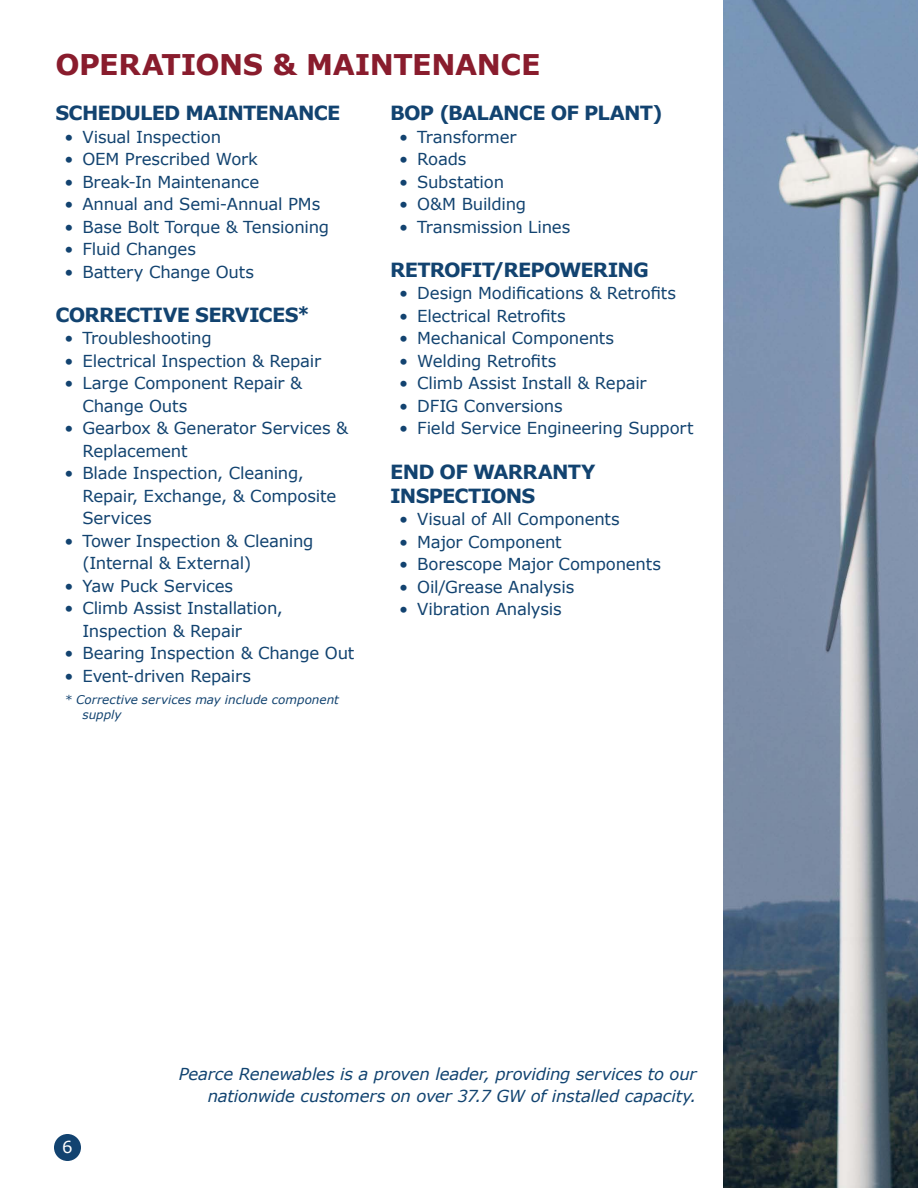
<style>
.page{position:relative;width:918px;height:1188px;background:#fff}
.page>*{position:absolute;margin:0;border:0;box-sizing:border-box;transform-origin:0 0}
.t1{font:700 28.5px "Verdana";letter-spacing:-.015em;color:#891c2d}
.t2{font:700 19.5px/24px "Verdana";letter-spacing:-.04em;color:#124370}
.t3{font:16.5px/22.5px "Verdana";letter-spacing:-.01em;color:#124370}
.t4{font:italic 16.5px/22.5px "Verdana";letter-spacing:-.015em;color:#124471;text-align:right}
.t5{font:16.5px "Verdana";color:#fff}
.t6{font:italic 12px/15px "Verdana";color:#124370}
.s1{font-size:18px}
</style>
<div class="page">
<div style="left:54px;top:1134px;width:27px;height:27px;background:#124370;border-radius:50%"></div>
<img style="left:724px;top:0;width:194px;height:1188px">
<h1 class="t1" style="left:55px;top:46px;width:487px">OPERATIONS &amp; MAINTENANCE</h1>
<p class="t2" style="left:55px;top:101px;width:287px">SCHEDULED MAINTENANCE</p>
<p class="t3" style="left:64px;top:126px;width:158px">• Visual Inspection</p>
<p class="t3" style="left:64px;top:148px;width:195px">• OEM Prescribed Work</p>
<p class="t3" style="left:64px;top:171px;width:196px">• Break-In Maintenance</p>
<p class="t3" style="left:64px;top:193px;width:257px">• Annual and Semi-Annual PMs</p>
<p class="t3" style="left:64px;top:216px;width:266px">• Base Bolt Torque &amp; Tensioning</p>
<p class="t3" style="left:64px;top:238px;width:133px">• Fluid Changes</p>
<p class="t3" style="left:64px;top:261px;width:191px">• Battery Change Outs</p>
<p class="t2" style="left:55px;top:303px;width:256px">CORRECTIVE SERVICES<span class="s1">*</span></p>
<p class="t3" style="left:64px;top:327px;width:149px">• Troubleshooting</p>
<p class="t3" style="left:64px;top:350px;width:258px">• Electrical Inspection &amp; Repair</p>
<p class="t3" style="left:82px;top:372px;width:221px;text-indent:-18px">• Large Component Repair &amp;<br>Change Outs</p>
<p class="t3" style="left:82px;top:417px;width:267px;text-indent:-18px">• Gearbox &amp; Generator Services &amp;<br>Replacement</p>
<p class="t3" style="left:82px;top:462px;width:255px;text-indent:-18px">• Blade Inspection, Cleaning,<br>Repair, Exchange, &amp; Composite<br>Services</p>
<p class="t3" style="left:82px;top:530px;width:233px;text-indent:-18px">• Tower Inspection &amp; Cleaning (Internal &amp; External)</p>
<p class="t3" style="left:64px;top:575px;width:170px">• Yaw Puck Services</p>
<p class="t3" style="left:82px;top:597px;width:202px;text-indent:-18px">• Climb Assist Installation,<br>Inspection &amp; Repair</p>
<p class="t3" style="left:64px;top:642px;width:291px">• Bearing Inspection &amp; Change Out</p>
<p class="t3" style="left:64px;top:665px;width:188px">• Event-driven Repairs</p>
<p class="t6" style="left:82px;top:692px;width:258px;text-indent:-18px">* Corrective services may include component supply</p>
<p class="t2" style="left:390px;top:101px;width:274px">BOP (BALANCE OF PLANT)</p>
<p class="t3" style="left:399px;top:126px;width:119px">• Transformer</p>
<p class="t3" style="left:399px;top:148px;width:69px">• Roads</p>
<p class="t3" style="left:399px;top:171px;width:106px">• Substation</p>
<p class="t3" style="left:399px;top:193px;width:128px">• O&amp;M Building</p>
<p class="t3" style="left:399px;top:216px;width:173px">• Transmission Lines</p>
<p class="t2" style="left:390px;top:258px;width:260px">RETROFIT/REPOWERING</p>
<p class="t3" style="left:399px;top:282px;width:278px">• Design Modifications &amp; Retrofits</p>
<p class="t3" style="left:399px;top:305px;width:168px">• Electrical Retrofits</p>
<p class="t3" style="left:399px;top:327px;width:216px">• Mechanical Components</p>
<p class="t3" style="left:399px;top:350px;width:159px">• Welding Retrofits</p>
<p class="t3" style="left:399px;top:372px;width:249px">• Climb Assist Install &amp; Repair</p>
<p class="t3" style="left:399px;top:395px;width:165px">• DFIG Conversions</p>
<p class="t3" style="left:399px;top:417px;width:296px">• Field Service Engineering Support</p>
<p class="t2" style="left:390px;top:460px;width:207px">END OF WARRANTY<br>INSPECTIONS</p>
<p class="t3" style="left:399px;top:508px;width:222px">• Visual of All Components</p>
<p class="t3" style="left:399px;top:531px;width:164px">• Major Component</p>
<p class="t3" style="left:399px;top:553px;width:263px">• Borescope Major Components</p>
<p class="t3" style="left:399px;top:576px;width:177px">• Oil/Grease Analysis</p>
<p class="t3" style="left:399px;top:598px;width:164px">• Vibration Analysis</p>
<p class="t5" style="left:62px;top:1137px;width:12px">6</p>
<p class="t4" style="left:179px;top:1063px;width:519px">Pearce Renewables is a proven leader, providing services to our nationwide customers on over 37.7 GW of installed capacity.</p>
</div>
